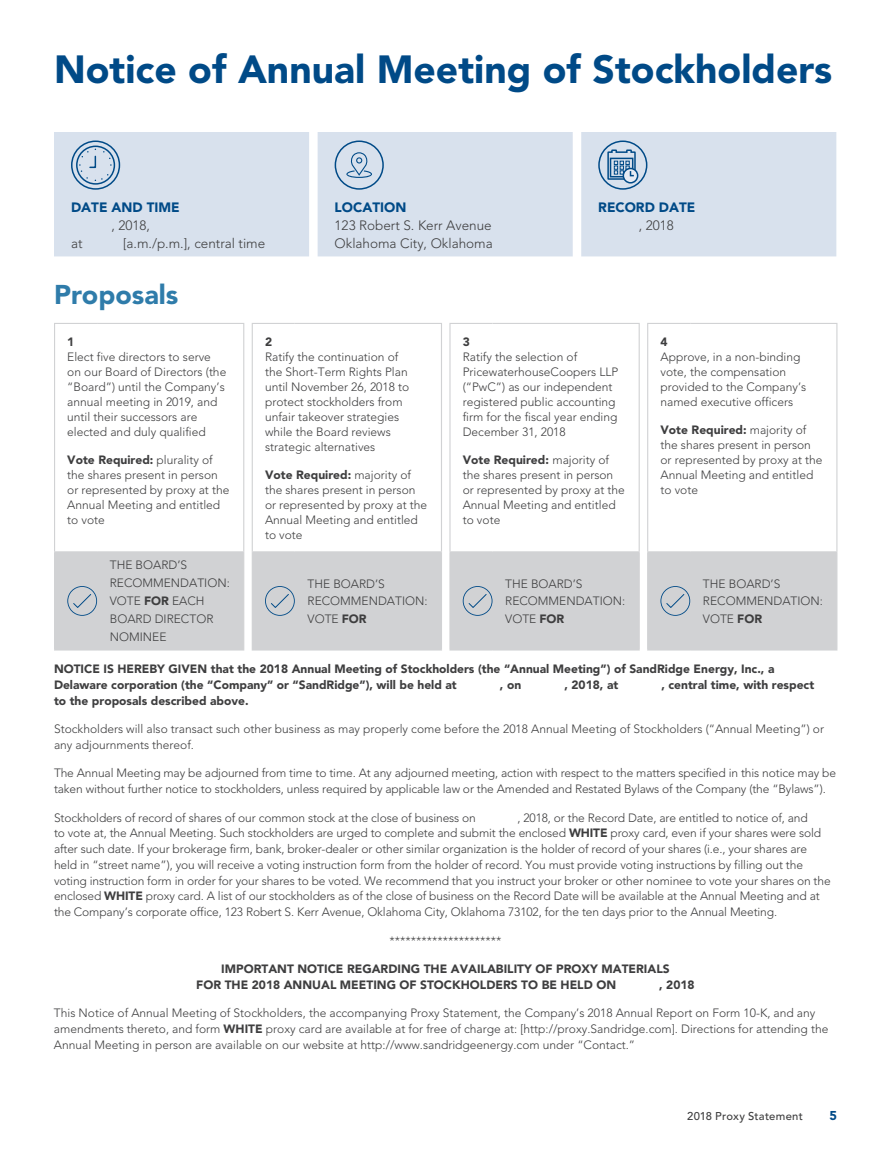
<style>
.page{position:relative;width:891px;height:1161px;background:#fff}
.page>*{position:absolute;margin:0;border:0;box-sizing:border-box;transform-origin:0 0}
.t1{font:900 39px "Avenir LT Std";color:#004a87}
.t2{font:900 27px "Avenir LT Std";color:#2f7caa}
.t3{font:300 13.5px/18px "Avenir LT Std";color:#3e3e3f}
.t4{font:900 13.5px "Avenir LT Std";color:#004a87}
.t5{font:900 12.75px "Avenir LT Std";color:#004a87}
.t6{font:300 12px/15px "Avenir LT Std";color:#3e3e3f}
.t7{font:900 12px/15.8px "Avenir LT Std";color:#3e3e3f}
.t8{font:500 11.25px "Avenir LT Std";letter-spacing:.02em;color:#3e3e3f}
.s1{font-weight:900}
</style>
<div class="page">
<div style="left:54px;top:132px;width:782px;height:124px;background:#d8e1ed"></div>
<div style="left:71px;top:141px;width:49px;height:49px;border:2px solid #004a87;border-radius:50%"></div>
<div style="left:76px;top:146px;width:39px;height:39px;border:2px solid #004a87;border-radius:50%"></div>
<svg style="left:79px;top:149px;width:33px;height:32px"></svg>
<svg style="left:346px;top:152px;width:26px;height:26px"></svg>
<div style="left:335px;top:141px;width:49px;height:49px;border:2px solid #004a87;border-radius:50%"></div>
<div style="left:598px;top:141px;width:49px;height:49px;border:2px solid #004a87;border-radius:50%"></div>
<div style="left:623px;top:168px;width:15px;height:16px;border:2px solid #004a87;border-radius:50%"></div>
<svg style="left:607px;top:149px;width:29px;height:32px"></svg>
<div style="left:55px;top:552px;width:781px;height:98px;background:#d1d2d4"></div>
<hr style="left:449px;top:323px;width:44px;height:1px;background:#d1d2d4">
<hr style="left:449px;top:324px;width:2px;height:227px;background:#d1d2d4">
<hr style="left:493px;top:323px;width:147px;height:1px;background:#d1d2d4">
<hr style="left:639px;top:324px;width:1px;height:227px;background:#d1d2d4">
<hr style="left:647px;top:323px;width:43px;height:1px;background:#d1d2d4">
<hr style="left:647px;top:324px;width:1px;height:227px;background:#d1d2d4">
<hr style="left:690px;top:323px;width:147px;height:1px;background:#d1d2d4">
<hr style="left:836px;top:324px;width:1px;height:227px;background:#d1d2d4">
<hr style="left:441px;top:552px;width:1px;height:97px;background:#d1d2d4">
<hr style="left:639px;top:552px;width:1px;height:97px;background:#d1d2d4">
<hr style="left:836px;top:552px;width:1px;height:97px;background:#d1d2d4">
<hr style="left:295px;top:649px;width:147px;height:2px;background:#d1d2d4">
<hr style="left:493px;top:649px;width:147px;height:2px;background:#d1d2d4">
<hr style="left:690px;top:649px;width:147px;height:2px;background:#d1d2d4">
<hr style="left:252px;top:323px;width:43px;height:1px;background:#d1d2d4">
<hr style="left:252px;top:324px;width:1px;height:227px;background:#d1d2d4">
<hr style="left:295px;top:323px;width:147px;height:1px;background:#d1d2d4">
<hr style="left:441px;top:324px;width:1px;height:227px;background:#d1d2d4">
<hr style="left:295px;top:551px;width:147px;height:1px;background:#d1d2d4">
<hr style="left:493px;top:551px;width:147px;height:1px;background:#d1d2d4">
<hr style="left:690px;top:551px;width:147px;height:1px;background:#d1d2d4">
<hr style="left:54px;top:323px;width:43px;height:1px;background:#d1d2d4">
<hr style="left:54px;top:324px;width:1px;height:227px;background:#d1d2d4">
<hr style="left:97px;top:323px;width:147px;height:1px;background:#d1d2d4">
<hr style="left:243px;top:324px;width:1px;height:227px;background:#d1d2d4">
<hr style="left:54px;top:552px;width:1px;height:97px;background:#d1d2d4">
<hr style="left:97px;top:552px;width:1px;height:97px;background:#d1d2d4">
<hr style="left:252px;top:552px;width:1px;height:97px;background:#d1d2d4">
<hr style="left:294px;top:552px;width:1px;height:97px;background:#d1d2d4">
<hr style="left:449px;top:552px;width:2px;height:97px;background:#d1d2d4">
<hr style="left:492px;top:552px;width:1px;height:97px;background:#d1d2d4">
<hr style="left:647px;top:552px;width:1px;height:97px;background:#d1d2d4">
<hr style="left:690px;top:552px;width:1px;height:97px;background:#d1d2d4">
<hr style="left:54px;top:551px;width:43px;height:1px;background:#d1d2d4">
<hr style="left:97px;top:551px;width:147px;height:1px;background:#d1d2d4">
<hr style="left:252px;top:551px;width:43px;height:1px;background:#d1d2d4">
<hr style="left:449px;top:551px;width:44px;height:1px;background:#d1d2d4">
<hr style="left:647px;top:551px;width:43px;height:1px;background:#d1d2d4">
<hr style="left:243px;top:552px;width:1px;height:97px;background:#d1d2d4">
<hr style="left:54px;top:649px;width:43px;height:2px;background:#d1d2d4">
<hr style="left:97px;top:649px;width:147px;height:2px;background:#d1d2d4">
<hr style="left:252px;top:649px;width:43px;height:2px;background:#d1d2d4">
<hr style="left:449px;top:649px;width:44px;height:2px;background:#d1d2d4">
<hr style="left:647px;top:649px;width:43px;height:2px;background:#d1d2d4">
<svg style="left:67px;top:586px;width:30px;height:30px"></svg>
<svg style="left:265px;top:586px;width:30px;height:30px"></svg>
<svg style="left:463px;top:586px;width:30px;height:30px"></svg>
<svg style="left:660px;top:586px;width:30px;height:30px"></svg>
<h1 class="t1" style="left:54px;top:46px;width:780px">Notice of Annual Meeting of Stockholders</h1>
<p class="t4" style="left:71px;top:199px;width:110px">DATE AND TIME</p>
<p class="t3" style="left:112px;top:216px;width:40px">, 2018,</p>
<p class="t3" style="left:71px;top:234px;width:13px">at</p>
<p class="t3" style="left:123px;top:234px;width:144px">[a.m./p.m.], central time</p>
<p class="t4" style="left:335px;top:199px;width:73px">LOCATION</p>
<p class="t3" style="left:335px;top:216px;width:160px">123 Robert S. Kerr Avenue<br>Oklahoma City, Oklahoma</p>
<p class="t4" style="left:598px;top:199px;width:99px">RECORD DATE</p>
<p class="t3" style="left:639px;top:216px;width:37px">, 2018</p>
<h2 class="t2" style="left:54px;top:278px;width:126px">Proposals</h2>
<p class="t7" style="left:67px;top:334px;width:9px">1</p>
<p class="t6" style="left:67px;top:350px;width:161px">Elect five directors to serve on our Board of Directors (the “Board”) until the Company’s annual meeting in 2019, and until their successors are elected and duly qualified</p>
<p class="t6" style="left:67px;top:453px;width:164px"><span class="s1">Vote Required:</span> plurality of the shares present in person or represented by proxy at the<br>Annual Meeting and entitled to vote</p>
<p class="t6" style="left:110px;top:556px;width:122px;line-height:18px">THE BOARD’S<br>RECOMMENDATION:<br>VOTE <span class="s1">FOR</span> EACH<br>BOARD DIRECTOR<br>NOMINEE</p>
<p class="t7" style="left:265px;top:334px;width:9px">2</p>
<p class="t6" style="left:265px;top:350px;width:146px">Ratify the continuation of the Short-Term Rights Plan until November 26, 2018 to protect stockholders from unfair takeover strategies while the Board reviews strategic alternatives</p>
<p class="t6" style="left:265px;top:468px;width:164px"><span class="s1">Vote Required:</span> majority of the shares present in person or represented by proxy at the<br>Annual Meeting and entitled to vote</p>
<p class="t6" style="left:308px;top:576px;width:122px;line-height:16.5px">THE BOARD’S<br>RECOMMENDATION:</p>
<p class="t6" style="left:308px;top:611px;width:61px">VOTE <span class="s1">FOR</span></p>
<p class="t7" style="left:463px;top:334px;width:9px">3</p>
<p class="t6" style="left:463px;top:350px;width:157px">Ratify the selection of<br>PricewaterhouseCoopers LLP (“PwC”) as our independent registered public accounting firm for the fiscal year ending<br>December 31, 2018</p>
<p class="t6" style="left:463px;top:453px;width:164px"><span class="s1">Vote Required:</span> majority of the shares present in person or represented by proxy at the<br>Annual Meeting and entitled to vote</p>
<p class="t6" style="left:505px;top:576px;width:122px;line-height:16.5px">THE BOARD’S<br>RECOMMENDATION:</p>
<p class="t6" style="left:505px;top:611px;width:61px">VOTE <span class="s1">FOR</span></p>
<p class="t7" style="left:660px;top:334px;width:9px">4</p>
<p class="t6" style="left:660px;top:350px;width:147px">Approve, in a non-binding vote, the compensation provided to the Company’s named executive officers</p>
<p class="t6" style="left:660px;top:423px;width:164px"><span class="s1">Vote Required:</span> majority of the shares present in person or represented by proxy at the<br>Annual Meeting and entitled to vote</p>
<p class="t6" style="left:703px;top:576px;width:122px;line-height:16.5px">THE BOARD’S<br>RECOMMENDATION:</p>
<p class="t6" style="left:703px;top:611px;width:61px">VOTE <span class="s1">FOR</span></p>
<p class="t7" style="left:54px;top:661px;width:722px">NOTICE IS HEREBY GIVEN that the 2018 Annual Meeting of Stockholders (the “Annual Meeting”) of SandRidge Energy, Inc., a<br>Delaware corporation (the “Company” or “SandRidge”), will be held at</p>
<p class="t7" style="left:500px;top:677px;width:23px">, on</p>
<p class="t7" style="left:564px;top:677px;width:55px">, 2018, at</p>
<p class="t7" style="left:661px;top:677px;width:154px">, central time, with respect</p>
<p class="t7" style="left:54px;top:692px;width:196px">to the proposals described above.</p>
<p class="t6" style="left:54px;top:721px;width:772px;line-height:15.8px">Stockholders will also transact such other business as may properly come before the 2018 Annual Meeting of Stockholders (“Annual Meeting”) or any adjournments thereof.</p>
<p class="t6" style="left:54px;top:765px;width:784px;line-height:15.8px">The Annual Meeting may be adjourned from time to time. At any adjourned meeting, action with respect to the matters specified in this notice may be taken without further notice to stockholders, unless required by applicable law or the Amended and Restated Bylaws of the Company (the “Bylaws”).</p>
<p class="t6" style="left:54px;top:810px;width:423px">Stockholders of record of shares of our common stock at the close of business on</p>
<p class="t6" style="left:54px;top:810px;width:778px;line-height:15.8px;text-indent:463px">, 2018, or the Record Date, are entitled to notice of, and<br>to vote at, the Annual Meeting. Such stockholders are urged to complete and submit the enclosed <span class="s1">WHITE</span> proxy card, even if your shares were sold after such date. If your brokerage firm, bank, broker-dealer or other similar organization is the holder of record of your shares (i.e., your shares are held in “street name”), you will receive a voting instruction form from the holder of record. You must provide voting instructions by filling out the voting instruction form in order for your shares to be voted. We recommend that you instruct your broker or other nominee to vote your shares on the enclosed <span class="s1">WHITE</span> proxy card. A list of our stockholders as of the close of business on the Record Date will be available at the Annual Meeting and at the Company’s corporate office, 123 Robert S. Kerr Avenue, Oklahoma City, Oklahoma 73102, for the ten days prior to the Annual Meeting.</p>
<p class="t6" style="left:390px;top:933px;width:113px">*********************</p>
<p class="t7" style="left:196px;top:961px;width:475px;text-indent:25px">IMPORTANT NOTICE REGARDING THE AVAILABILITY OF PROXY MATERIALS<br>FOR THE 2018 ANNUAL MEETING OF STOCKHOLDERS TO BE HELD ON</p>
<p class="t7" style="left:659px;top:977px;width:37px">, 2018</p>
<p class="t6" style="left:54px;top:1005px;width:776px;line-height:15.8px">This Notice of Annual Meeting of Stockholders, the accompanying Proxy Statement, the Company’s 2018 Annual Report on Form 10-K, and any amendments thereto, and form <span class="s1">WHITE</span> proxy card are available at for free of charge at: [http://proxy.Sandridge.com]. Directions for attending the<br>Annual Meeting in person are available on our website at http://www.sandridgeenergy.com under “Contact.”</p>
<p class="t8" style="left:687px;top:1110px;width:117px">2018 Proxy Statement</p>
<p class="t5" style="left:829px;top:1108px;width:9px">5</p>
</div>
